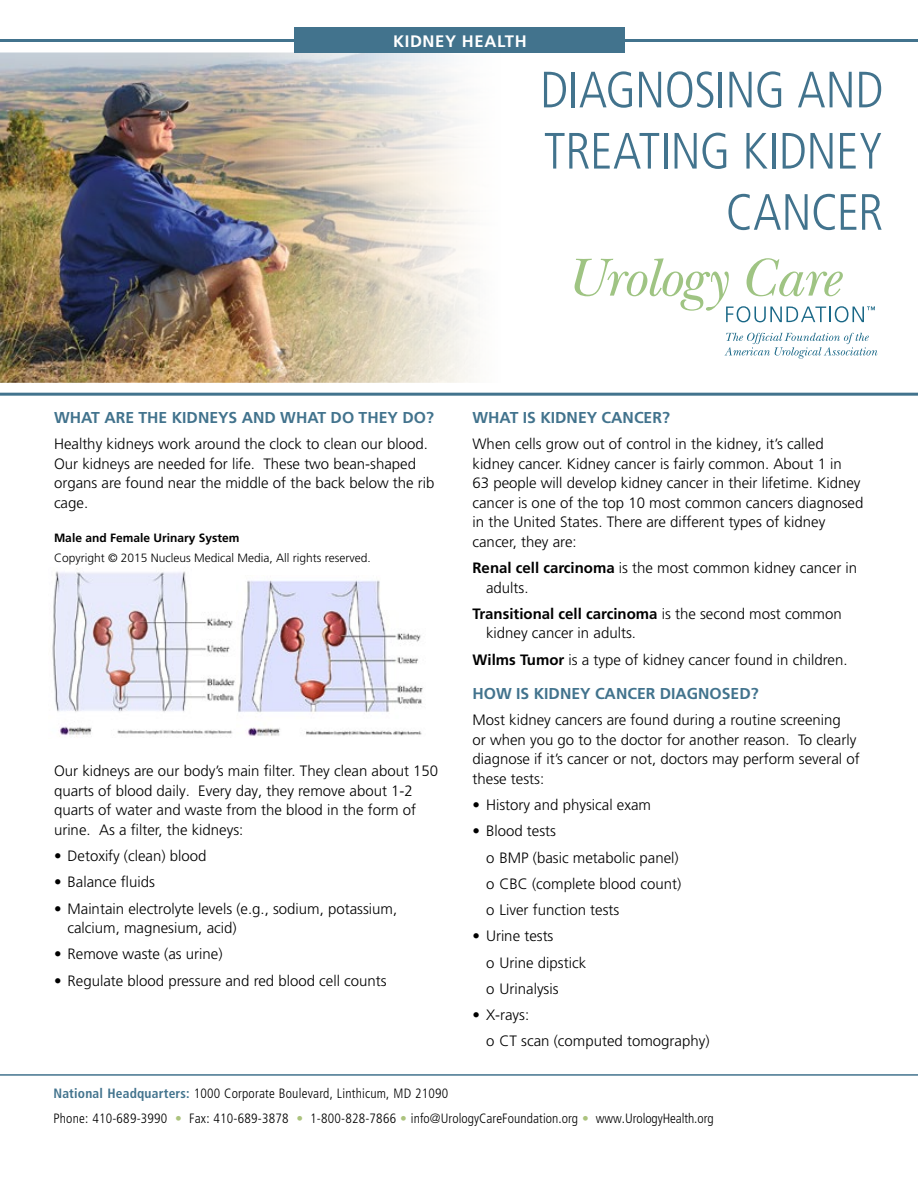
<style>
.page{position:relative;width:918px;height:1188px;background:#fff}
.page>*{position:absolute;margin:0;border:0;box-sizing:border-box;transform-origin:0 0}
.t1{font:300 condensed 51px/61.2px "Frutiger LT Pro";letter-spacing:-.015em;color:#42738d;text-align:right}
.t2{font:700 16.65px "Frutiger LT Pro";letter-spacing:.035em;color:#fff}
.t3{font:700 15.75px "Frutiger LT Pro";color:#42738d}
.t4{font:300 15px/19.5px "Frutiger LT Pro";color:#000}
.t5{font:300 condensed 13.5px/25.5px "Frutiger LT Pro";letter-spacing:.015em;color:#000}
.t6{font:300 12px "Frutiger LT Pro";color:#000}
.t7{font:700 12px "Frutiger LT Pro";color:#000}
.s1{font-weight:700}
.s2{font-weight:700;color:#42738d}
.s3{color:#acc37e}
</style>
<div class="page">
<img style="left:52px;top:568px;width:183px;height:169px">
<img style="left:238px;top:580px;width:185px;height:156px">
<img style="left:0;top:52px;width:575px;height:331px">
<hr style="left:0;top:39px;width:918px;height:3px;background:#42738d">
<hr style="left:0;top:393px;width:918px;height:3px;background:#42738d">
<svg style="left:725px;top:333px;width:153px;height:26px"></svg>
<svg style="left:575px;top:258px;width:300px;height:64px"></svg>
<hr style="left:0;top:1074px;width:918px;height:2px;background:#42738d">
<div style="left:295px;top:28px;width:330px;height:25px;background:#42738d"></div>
<p class="t2" style="left:393px;top:31px;width:135px">KIDNEY HEALTH</p>
<h1 class="t1" style="left:540px;top:60px;width:345px">DIAGNOSING AND<br>TREATING KIDNEY<br>CANCER</h1>
<p class="t3" style="left:54px;top:408px;width:381px">WHAT ARE THE KIDNEYS AND WHAT DO THEY DO?</p>
<p class="t4" style="left:54px;top:434px;width:382px">Healthy kidneys work around the clock to clean our blood.<br>Our kidneys are needed for life. These two bean-shaped organs are found near the middle of the back below the rib cage.</p>
<p class="t7" style="left:54px;top:531px;width:187px">Male and Female Urinary System</p>
<p class="t6" style="left:54px;top:551px;width:318px">Copyright © 2015 Nucleus Medical Media, All rights reserved.</p>
<p class="t3" style="left:472px;top:408px;width:199px">WHAT IS KIDNEY CANCER?</p>
<p class="t4" style="left:472px;top:434px;width:392px">When cells grow out of control in the kidney, it’s called kidney cancer. Kidney cancer is fairly common. About 1 in<br>63 people will develop kidney cancer in their lifetime. Kidney cancer is one of the top 10 most common cancers diagnosed in the United States. There are different types of kidney cancer, they are:</p>
<p class="t4" style="left:486px;top:558px;width:373px;text-indent:-14px"><span class="s1">Renal cell carcinoma</span> is the most common kidney cancer in adults.</p>
<p class="t4" style="left:486px;top:604px;width:357px;text-indent:-14px"><span class="s1">Transitional cell carcinoma</span> is the second most common kidney cancer in adults.</p>
<p class="t4" style="left:472px;top:650px;width:377px"><span class="s1">Wilms Tumor</span> is a type of kidney cancer found in children.</p>
<p class="t3" style="left:472px;top:684px;width:288px">HOW IS KIDNEY CANCER DIAGNOSED?</p>
<p class="t4" style="left:472px;top:710px;width:389px">Most kidney cancers are found during a routine screening<br>or when you go to the doctor for another reason. To clearly diagnose if it’s cancer or not, doctors may perform several of these tests:</p>
<p class="t4" style="left:472px;top:795px;width:180px">• History and physical exam</p>
<p class="t4" style="left:486px;top:818px;width:197px;line-height:26.2px;text-indent:-14px">• Blood tests<br>o BMP (basic metabolic panel) o CBC (complete blood count) o Liver function tests</p>
<p class="t4" style="left:486px;top:923px;width:102px;line-height:26.2px;text-indent:-14px">• Urine tests<br>o Urine dipstick o Urinalysis</p>
<p class="t4" style="left:486px;top:1002px;width:225px;line-height:26.2px;text-indent:-14px">• X-rays:<br>o CT scan (computed tomography)</p>
<p class="t5" style="left:53px;top:1081px;width:662px"><span class="s2">National Headquarters:</span> 1000 Corporate Boulevard, Linthicum, MD 21090<br>Phone: 410-689-3990 <span class="s3">•</span> Fax: 410-689-3878 <span class="s3">•</span> 1-800-828-7866 <span class="s3">•</span> info@UrologyCareFoundation.org <span class="s3">•</span> www.UrologyHealth.org</p>
<p class="t4" style="left:54px;top:761px;width:386px">Our kidneys are our body’s main filter. They clean about 150 quarts of blood daily. Every day, they remove about 1-2 quarts of water and waste from the blood in the form of urine. As a filter, the kidneys:</p>
<p class="t4" style="left:54px;top:846px;width:154px">• Detoxify (clean) blood</p>
<p class="t4" style="left:54px;top:872px;width:103px">• Balance fluids</p>
<p class="t4" style="left:68px;top:899px;width:331px;text-indent:-14px">• Maintain electrolyte levels (e.g., sodium, potassium, calcium, magnesium, acid)</p>
<p class="t4" style="left:54px;top:944px;width:170px">• Remove waste (as urine)</p>
<p class="t4" style="left:54px;top:971px;width:334px">• Regulate blood pressure and red blood cell counts</p>
</div>
